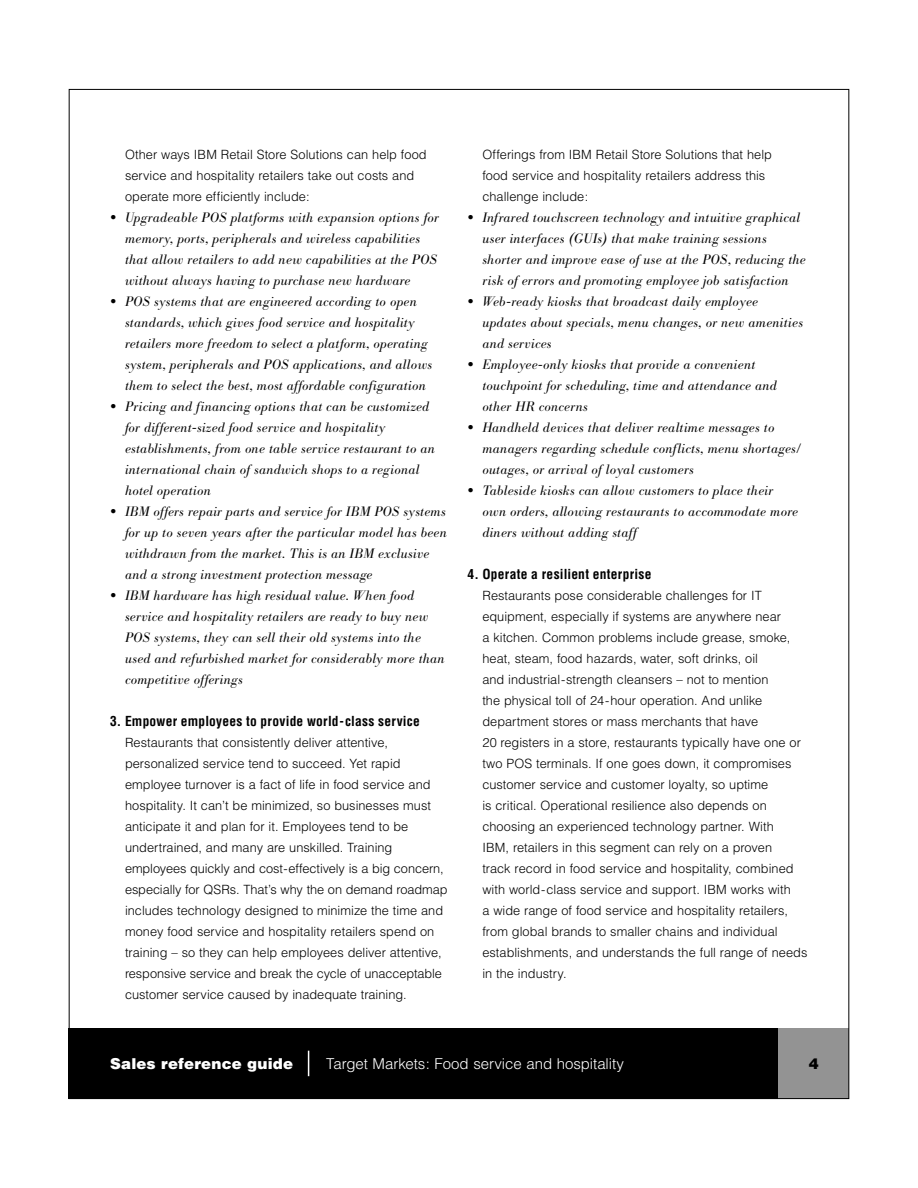
<style>
.page{position:relative;width:918px;height:1188px;background:#fff}
.page>*{position:absolute;margin:0;border:0;box-sizing:border-box;transform-origin:0 0}
.t1{font:300 15px "Helvetica";letter-spacing:-.005em;color:#fff}
.t2{font:900 15px "Helvetica";letter-spacing:.015em;color:#fff}
.t3{font:900 15px "Helvetica";color:#000}
.Bodbullet{font:italic 13.5px/21px "IBM Bodoni BE Light";letter-spacing:.02em;color:#000}
.Subhead{font:700 condensed 13.5px "Helvetica";letter-spacing:.015em;color:#000}
.Helv_tex_indent{font:300 12.75px/21px "Helvetica";color:#000}
.s1{font-style:normal;font-size:19.5px}
</style>
<div class="page">
<div style="left:69px;top:1028px;width:780px;height:71px;background:#000"></div>
<div style="left:778px;top:1028px;width:71px;height:71px;background:#939393"></div>
<svg style="left:308px;top:1051px;width:1px;height:25px"></svg>
<p class="Helv_tex_indent" style="left:125px;top:144px;width:303px">Other ways IBM Retail Store Solutions can help food service and hospitality retailers take out costs and operate more efficiently include:</p>
<p class="Bodbullet" style="left:125px;top:207px;width:315px;text-indent:-15px"><span class="s1">•</span> Upgradeable POS platforms with expansion options for memory, ports, peripherals and wireless capabilities that allow retailers to add new capabilities at the POS without always having to purchase new hardware</p>
<p class="Bodbullet" style="left:125px;top:291px;width:309px;text-indent:-15px"><span class="s1">•</span> POS systems that are engineered according to open standards, which gives food service and hospitality retailers more freedom to select a platform, operating system, peripherals and POS applications, and allows them to select the best, most affordable configuration</p>
<p class="Bodbullet" style="left:125px;top:396px;width:311px;text-indent:-15px"><span class="s1">•</span> Pricing and financing options that can be customized for different-sized food service and hospitality establishments, from one table service restaurant to an international chain of sandwich shops to a regional hotel operation</p>
<p class="Bodbullet" style="left:125px;top:501px;width:323px;text-indent:-15px"><span class="s1">•</span> IBM offers repair parts and service for IBM POS systems for up to seven years after the particular model has been withdrawn from the market. This is an IBM exclusive and a strong investment protection message</p>
<p class="Bodbullet" style="left:125px;top:585px;width:321px;text-indent:-15px"><span class="s1">•</span> IBM hardware has high residual value. When food service and hospitality retailers are ready to buy new POS systems, they can sell their old systems into the used and refurbished market for considerably more than competitive offerings</p>
<p class="Subhead" style="left:110px;top:713px;width:311px">3. Empower employees to provide world-class service</p>
<p class="Helv_tex_indent" style="left:125px;top:732px;width:324px">Restaurants that consistently deliver attentive, personalized service tend to succeed. Yet rapid employee turnover is a fact of life in food service and hospitality. It can’t be minimized, so businesses must anticipate it and plan for it. Employees tend to be undertrained, and many are unskilled. Training employees quickly and cost-effectively is a big concern, especially for QSRs. That’s why the on demand roadmap includes technology designed to minimize the time and money food service and hospitality retailers spend on training – so they can help employees deliver attentive, responsive service and break the cycle of unacceptable customer service caused by inadequate training.</p>
<p class="Helv_tex_indent" style="left:482px;top:144px;width:291px">Offerings from IBM Retail Store Solutions that help food service and hospitality retailers address this challenge include:</p>
<p class="Bodbullet" style="left:482px;top:207px;width:325px;text-indent:-15px"><span class="s1">•</span> Infrared touchscreen technology and intuitive graphical user interfaces (GUIs) that make training sessions shorter and improve ease of use at the POS, reducing the risk of errors and promoting employee job satisfaction</p>
<p class="Bodbullet" style="left:482px;top:291px;width:322px;text-indent:-15px"><span class="s1">•</span> Web-ready kiosks that broadcast daily employee updates about specials, menu changes, or new amenities and services</p>
<p class="Bodbullet" style="left:482px;top:354px;width:296px;text-indent:-15px"><span class="s1">•</span> Employee-only kiosks that provide a convenient touchpoint for scheduling, time and attendance and other HR concerns</p>
<p class="Bodbullet" style="left:482px;top:417px;width:320px;text-indent:-15px"><span class="s1">•</span> Handheld devices that deliver realtime messages to managers regarding schedule conflicts, menu shortages/ outages, or arrival of loyal customers</p>
<p class="Bodbullet" style="left:482px;top:480px;width:317px;text-indent:-15px"><span class="s1">•</span> Tableside kiosks can allow customers to place their own orders, allowing restaurants to accommodate more diners without adding staff</p>
<p class="Subhead" style="left:468px;top:566px;width:186px">4. Operate a resilient enterprise</p>
<p class="Helv_tex_indent" style="left:482px;top:585px;width:326px">Restaurants pose considerable challenges for IT equipment, especially if systems are anywhere near<br>a kitchen. Common problems include grease, smoke, heat, steam, food hazards, water, soft drinks, oil<br>and industrial-strength cleansers – not to mention<br>the physical toll of 24-hour operation. And unlike department stores or mass merchants that have<br>20 registers in a store, restaurants typically have one or two POS terminals. If one goes down, it compromises customer service and customer loyalty, so uptime<br>is critical. Operational resilience also depends on choosing an experienced technology partner. With<br>IBM, retailers in this segment can rely on a proven<br>track record in food service and hospitality, combined with world-class service and support. IBM works with<br>a wide range of food service and hospitality retailers, from global brands to smaller chains and individual establishments, and understands the full range of needs in the industry.</p>
<p class="t2" style="left:110px;top:1054px;width:185px">Sales reference guide</p>
<p class="t1" style="left:326px;top:1055px;width:299px">Target Markets: Food service and hospitality</p>
<p class="t3" style="left:809px;top:1054px;width:12px">4</p>
</div>
